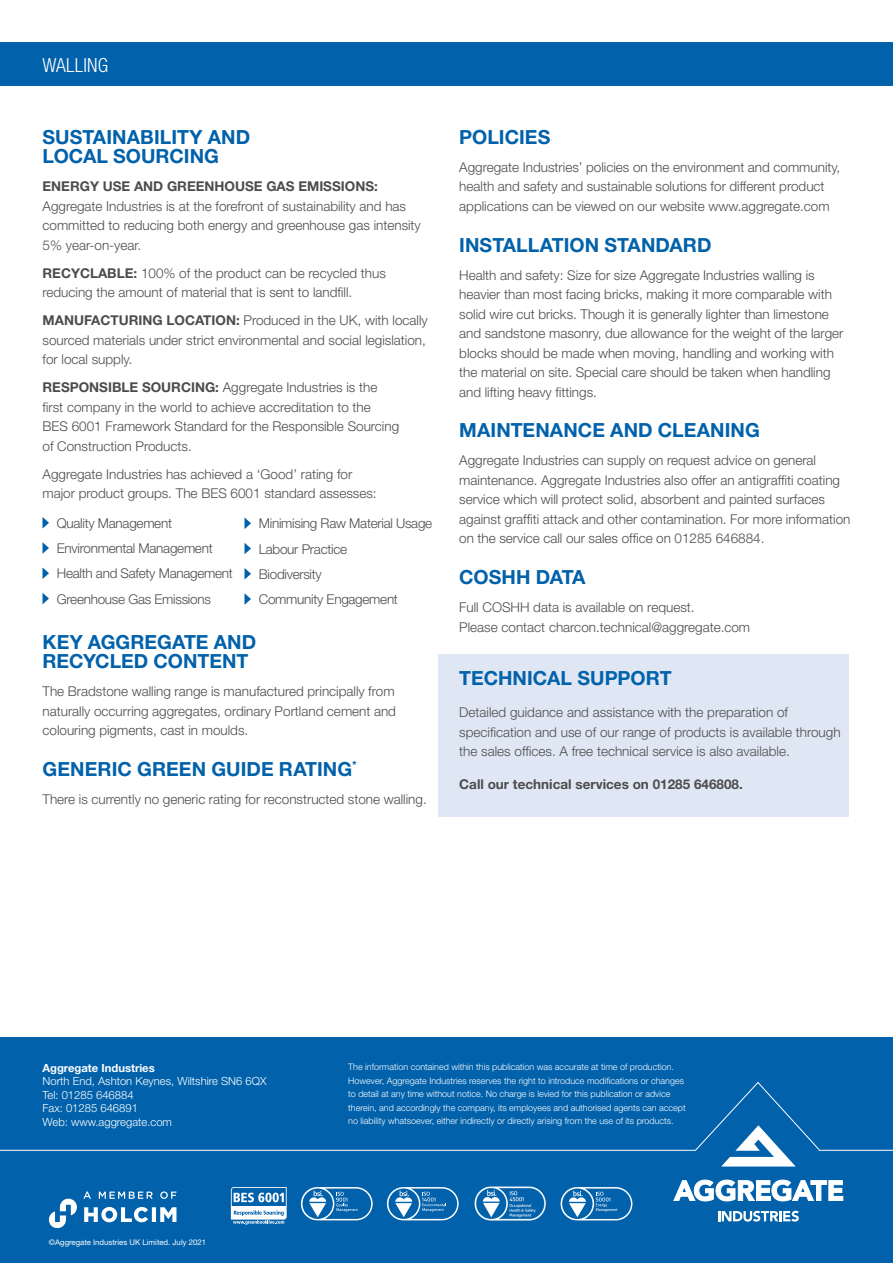
<style>
.page{position:relative;width:893px;height:1263px;background:#fff}
.page>*{position:absolute;margin:0;border:0;box-sizing:border-box;transform-origin:0 0}
.AI_Body{font:700 19.5px/19.5px "Helvetica Neue";letter-spacing:.005em;color:#0161ab}
.t1{font:300 condensed 19.5px "Helvetica Neue";letter-spacing:.01em;color:#fff}
.AI_Body-2{font:300 13.5px/19.5px "Helvetica Neue";color:#4b4c4d}
.AI_Body-3{font:300 13.5px "Helvetica Neue";letter-spacing:-.02em;color:#4b4c4d}
.AI_Body-4{font:700 13.5px "Helvetica Neue";color:#4b4c4d}
.t2{font:300 11.25px/13.5px "Helvetica Neue";color:#fff}
.t3{font:700 11.25px "Helvetica Neue";color:#fff}
.AI_Body-5{font:300 9px/13.5px "Helvetica Neue";color:#fff}
.t4{font:7.8px "Helvetica Neue";color:#fff}
.s1{font-weight:700}
</style>
<div class="page">
<div style="left:0;top:1157px;width:893px;height:106px;background:#0161ab"></div>
<div style="left:0;top:1037px;width:893px;height:120px;background:#0161ab"></div>
<svg style="left:84px;top:1207px;width:92px;height:15px"></svg>
<svg style="left:49px;top:1199px;width:28px;height:29px"></svg>
<svg style="left:83px;top:1191px;width:93px;height:8px"></svg>
<svg style="left:0;top:1082px;width:893px;height:69px"></svg>
<div style="left:0;top:43px;width:893px;height:43px;background:#0161ab"></div>
<svg style="left:721px;top:1125px;width:75px;height:41px"></svg>
<svg style="left:673px;top:1179px;width:170px;height:22px"></svg>
<svg style="left:718px;top:1211px;width:81px;height:10px"></svg>
<svg style="left:231px;top:1187px;width:56px;height:38px"></svg>
<svg style="left:387px;top:1187px;width:72px;height:33px;background:#3f87bf"></svg>
<img style="left:475px;top:1187px;width:70px;height:33px">
<svg style="left:301px;top:1187px;width:72px;height:33px;background:#3e87bf"></svg>
<svg style="left:561px;top:1187px;width:71px;height:33px;background:#3e87bf"></svg>
<div style="left:439px;top:654px;width:410px;height:162px;background:#e0e7f4"></div>
<svg style="left:43px;top:517px;width:6px;height:11px"></svg>
<svg style="left:43px;top:542px;width:6px;height:12px"></svg>
<svg style="left:43px;top:568px;width:6px;height:11px"></svg>
<svg style="left:43px;top:593px;width:6px;height:11px"></svg>
<svg style="left:244px;top:517px;width:7px;height:12px"></svg>
<svg style="left:244px;top:543px;width:7px;height:11px"></svg>
<svg style="left:244px;top:568px;width:7px;height:12px"></svg>
<svg style="left:244px;top:593px;width:7px;height:12px"></svg>
<p class="t1" style="left:43px;top:54px;width:67px">WALLING</p>
<p class="AI_Body" style="left:43px;top:127px;width:209px">SUSTAINABILITY AND<br>LOCAL SOURCING</p>
<p class="AI_Body-2" style="left:43px;top:176px;width:380px"><span class="s1">ENERGY USE AND GREENHOUSE GAS EMISSIONS:<br></span>Aggregate Industries is at the forefront of sustainability and has committed to reducing both energy and greenhouse gas intensity 5% year-on-year.</p>
<p class="AI_Body-2" style="left:43px;top:263px;width:345px"><span class="s1">RECYCLABLE:</span> 100% of the product can be recycled thus reducing the amount of material that is sent to landfill.</p>
<p class="AI_Body-2" style="left:43px;top:310px;width:387px"><span class="s1">MANUFACTURING LOCATION:</span> Produced in the UK, with locally sourced materials under strict environmental and social legislation, for local supply.</p>
<p class="AI_Body-2" style="left:43px;top:377px;width:358px"><span class="s1">RESPONSIBLE SOURCING:</span> Aggregate Industries is the first company in the world to achieve accreditation to the BES 6001 Framework Standard for the Responsible Sourcing of Construction Products.</p>
<p class="AI_Body-2" style="left:43px;top:464px;width:336px">Aggregate Industries has achieved a ‘Good’ rating for major product groups. The BES 6001 standard assesses:</p>
<p class="AI_Body-3" style="left:57px;top:515px;width:117px">Quality Management</p>
<p class="AI_Body-3" style="left:57px;top:540px;width:157px">Environmental Management</p>
<p class="AI_Body-3" style="left:57px;top:565px;width:178px">Health and Safety Management</p>
<p class="AI_Body-3" style="left:57px;top:590px;width:156px">Greenhouse Gas Emissions</p>
<p class="AI_Body" style="left:43px;top:631px;width:215px">KEY AGGREGATE AND<br>RECYCLED CONTENT</p>
<p class="AI_Body-2" style="left:43px;top:681px;width:355px;text-align:justify">The Bradstone walling range is manufactured principally from naturally occurring aggregates, ordinary Portland cement and colouring pigments, cast in moulds.</p>
<p class="AI_Body" style="left:43px;top:759px;width:316px">GENERIC GREEN GUIDE RATING<sup>*</sup></p>
<p class="AI_Body-2" style="left:43px;top:789px;width:386px">There is currently no generic rating for reconstructed stone walling.</p>
<p class="AI_Body-3" style="left:259px;top:515px;width:175px">Minimising Raw Material Usage</p>
<p class="AI_Body-3" style="left:259px;top:540px;width:90px">Labour Practice</p>
<p class="AI_Body-3" style="left:259px;top:566px;width:65px">Biodiversity</p>
<p class="AI_Body-3" style="left:259px;top:591px;width:141px">Community Engagement</p>
<p class="AI_Body" style="left:459px;top:127px;width:93px">POLICIES</p>
<p class="AI_Body-2" style="left:459px;top:157px;width:383px">Aggregate Industries’ policies on the environment and community, health and safety and sustainable solutions for different product applications can be viewed on our website www.aggregate.com</p>
<p class="AI_Body" style="left:459px;top:234px;width:254px">INSTALLATION STANDARD</p>
<p class="AI_Body-2" style="left:459px;top:265px;width:386px">Health and safety: Size for size Aggregate Industries walling is heavier than most facing bricks, making it more comparable with solid wire cut bricks. Though it is generally lighter than limestone and sandstone masonry, due allowance for the weight of the larger blocks should be made when moving, handling and working with the material on site. Special care should be taken when handling and lifting heavy fittings.</p>
<p class="AI_Body" style="left:459px;top:420px;width:302px">MAINTENANCE AND CLEANING</p>
<p class="AI_Body-2" style="left:459px;top:450px;width:393px">Aggregate Industries can supply on request advice on general maintenance. Aggregate Industries also offer an antigraffiti coating service which will protect solid, absorbent and painted surfaces against graffiti attack and other contamination. For more information on the service call our sales office on 01285 646884.</p>
<p class="AI_Body" style="left:459px;top:567px;width:128px">COSHH DATA</p>
<p class="AI_Body-2" style="left:459px;top:597px;width:292px">Full COSHH data is available on request.<br>Please contact charcon.technical@aggregate.com</p>
<p class="AI_Body" style="left:459px;top:668px;width:214px">TECHNICAL SUPPORT</p>
<p class="AI_Body-2" style="left:459px;top:702px;width:383px">Detailed guidance and assistance with the preparation of specification and use of our range of products is available through the sales offices. A free technical service is also available.</p>
<p class="AI_Body-4" style="left:459px;top:775px;width:285px">Call our technical services on 01285 646808.</p>
<p class="t3" style="left:43px;top:1061px;width:114px">Aggregate Industries</p>
<p class="t2" style="left:43px;top:1074px;width:226px">North End, Ashton Keynes, Wiltshire SN6 6QX<br>Tel: 01285 646884<br>Fax: 01285 646891<br>Web: www.aggregate.com</p>
<p class="t4" style="left:49px;top:1237px;width:159px">©Aggregate Industries UK Limited. July 2021</p>
<p class="AI_Body-5" style="left:348px;top:1060px;width:339px">The information contained within this publication was accurate at time of production.<br>However, Aggregate Industries reserves the right to introduce modifications or changes to detail at any time without notice. No charge is levied for this publication or advice therein, and accordingly the company, its employees and authorised agents can accept no liability whatsoever, either indirectly or directly arising from the use of its products.</p>
</div>
